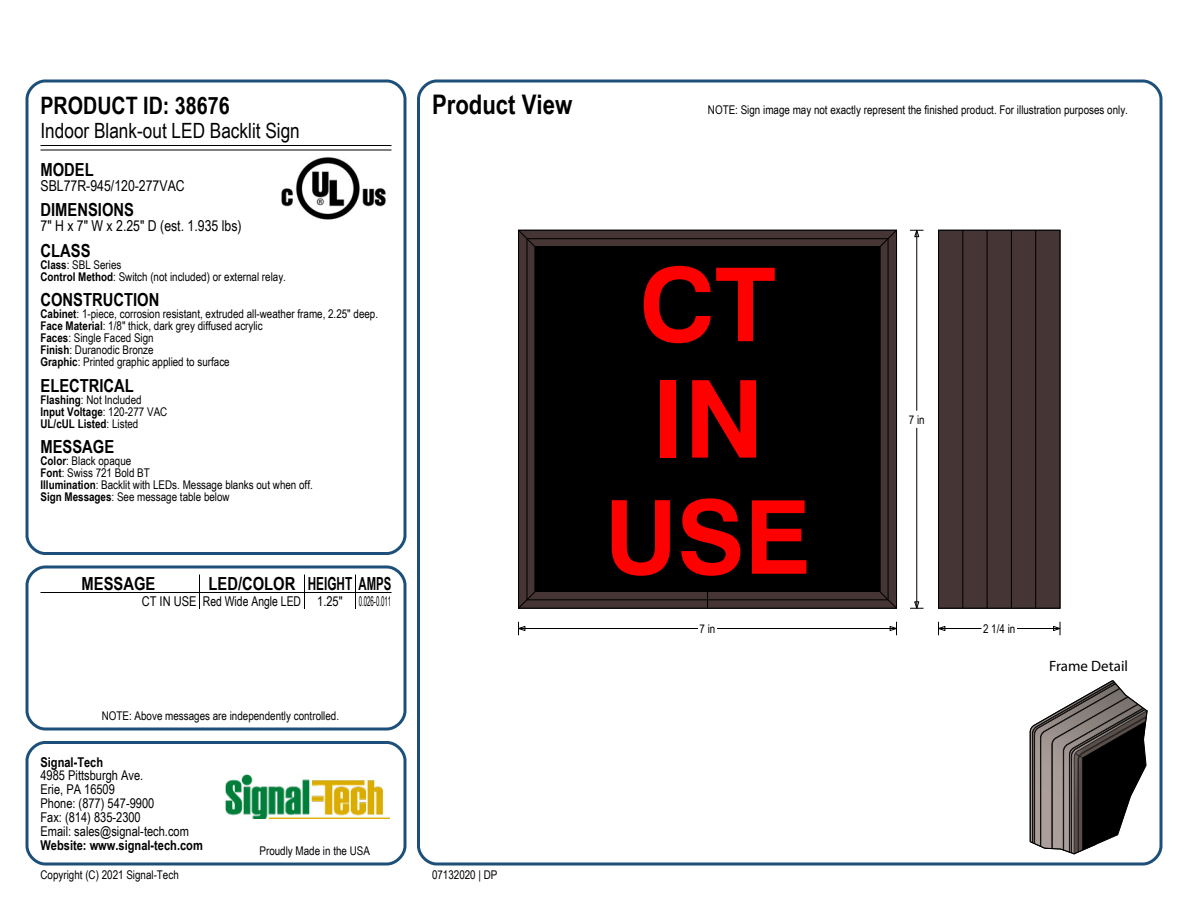
<style>
.page{position:relative;width:1188px;height:918px;background:#fff}
.page>*{position:absolute;margin:0;border:0;box-sizing:border-box;transform-origin:0 0}
.t1{font:700 107.7px "Swiss 721 BT";color:#f00}
.t2{font:700 102.15px "Swiss 721 BT";color:#f00}
.t3{font:700 102px "Swiss 721 BT";color:#f00}
.t4{font:700 27px "Arial Narrow";color:#000}
.t5{font:700 24px "Arial Narrow";color:#000}
.t6{font:21px "Arial Narrow";color:#000}
.t7{font:700 18px "Arial Narrow";color:#000}
.t8{font:15px "Arial Narrow";color:#000}
.t9{font:15px "Myriad Pro";color:#000}
.t10{font:13.5px/13.8px "Arial Narrow";color:#000}
.t11{font:700 13.5px "Arial Narrow";color:#000}
.t12{font:12px/12px "Arial Narrow";color:#000}
.t13{font:700 12px/12px "Arial Narrow";color:#000}
.s1{font-weight:700}
.s2{font-weight:400}
</style>
<div class="page">
<div style="left:26px;top:80px;width:380px;height:475px;border:3px solid #1c4f79;border-radius:18px"></div>
<div style="left:26px;top:566px;width:380px;height:164px;border:3px solid #1c4f79;border-radius:18px"></div>
<div style="left:26px;top:741px;width:380px;height:125px;border:3px solid #1c4f79;border-radius:18px"></div>
<div style="left:417px;top:80px;width:745px;height:786px;border:3px solid #1c4f79;border-radius:18px"></div>
<div style="left:518px;top:230px;width:379px;height:378px;background:#453635"></div>
<div style="left:526px;top:238px;width:363px;height:362px;border:1px solid #000"></div>
<svg style="left:707px;top:592px;width:1px;height:16px"></svg>
<svg style="left:518px;top:590px;width:19px;height:19px"></svg>
<svg style="left:878px;top:590px;width:19px;height:19px"></svg>
<svg style="left:518px;top:229px;width:19px;height:20px"></svg>
<svg style="left:878px;top:229px;width:19px;height:20px"></svg>
<div style="left:938px;top:230px;width:122px;height:378px;background:#453635"></div>
<div style="left:938px;top:230px;width:123px;height:379px;border:1px solid #000"></div>
<hr style="left:962px;top:230px;width:1px;height:378px;background:#000">
<hr style="left:987px;top:230px;width:1px;height:378px;background:#000">
<hr style="left:1011px;top:230px;width:1px;height:378px;background:#000">
<hr style="left:1035px;top:230px;width:1px;height:378px;background:#000">
<div style="left:535px;top:247px;width:345px;height:345px;background:#000"></div>
<hr style="left:717px;top:628px;width:180px;height:1px;background:#000">
<hr style="left:519px;top:628px;width:179px;height:1px;background:#000">
<svg style="left:518px;top:622px;width:8px;height:13px"></svg>
<svg style="left:890px;top:622px;width:7px;height:13px"></svg>
<hr style="left:917px;top:230px;width:1px;height:181px;background:#000">
<hr style="left:917px;top:428px;width:1px;height:180px;background:#000">
<svg style="left:910px;top:601px;width:14px;height:8px"></svg>
<svg style="left:910px;top:229px;width:14px;height:8px"></svg>
<hr style="left:1017px;top:628px;width:43px;height:1px;background:#000">
<hr style="left:939px;top:628px;width:43px;height:1px;background:#000">
<svg style="left:938px;top:622px;width:8px;height:13px"></svg>
<svg style="left:1053px;top:622px;width:8px;height:13px"></svg>
<svg style="left:1030px;top:680px;width:117px;height:174px"></svg>
<hr style="left:40px;top:145px;width:352px;height:1px;background:#000">
<hr style="left:40px;top:150px;width:352px;height:1px;background:#000">
<img style="left:281px;top:157px;width:105px;height:63px">
<hr style="left:40px;top:592px;width:352px;height:1px;background:#000">
<hr style="left:199px;top:574px;width:1px;height:35px;background:#000">
<hr style="left:304px;top:574px;width:1px;height:35px;background:#000">
<hr style="left:355px;top:574px;width:1px;height:35px;background:#000">
<img style="left:225px;top:775px;width:165px;height:44px">
<h3 class="t5" style="left:40px;top:87px;width:191px">PRODUCT ID: 38676</h3>
<h3 class="t6" style="left:40px;top:115px;width:261px">Indoor Blank-out LED Backlit Sign</h3>
<h3 class="t7" style="left:40px;top:156px;width:55px">MODEL</h3>
<p class="t8" style="left:40px;top:174px;width:146px">SBL77R-945/120-277VAC</p>
<h3 class="t7" style="left:40px;top:196px;width:95px">DIMENSIONS</h3>
<p class="t8" style="left:40px;top:215px;width:203px">7" H x 7" W x 2.25" D (est. 1.935 lbs)</p>
<h3 class="t7" style="left:40px;top:237px;width:52px">CLASS</h3>
<p class="t12" style="left:40px;top:258px;width:247px"><span class="s1">Class</span>: SBL Series<br><span class="s1">Control Method</span>: Switch (not included) or external relay.</p>
<h3 class="t7" style="left:40px;top:286px;width:120px">CONSTRUCTION</h3>
<p class="t12" style="left:40px;top:307px;width:339px"><span class="s1">Cabinet</span>: 1-piece, corrosion resistant, extruded all-weather frame, 2.25" deep.<br><span class="s1">Face Material</span>: 1/8" thick, dark grey diffused acrylic<br><span class="s1">Faces</span>: Single Faced Sign<br><span class="s1">Finish</span>: Duranodic Bronze<br><span class="s1">Graphic</span>: Printed graphic applied to surface</p>
<h3 class="t7" style="left:40px;top:372px;width:95px">ELECTRICAL</h3>
<p class="t13" style="left:40px;top:393px;width:128px">Flashing<span class="s2">: Not Included<br></span>Input Voltage<span class="s2">: 120-277 VAC<br></span>UL/cUL Listed<span class="s2">: Listed</span></p>
<h3 class="t7" style="left:40px;top:433px;width:75px">MESSAGE</h3>
<p class="t12" style="left:40px;top:454px;width:274px"><span class="s1">Color</span>: Black opaque<br><span class="s1">Font</span>: Swiss 721 Bold BT<br><span class="s1">Illumination</span>: Backlit with LEDs. Message blanks out when off.<br><span class="s1">Sign Messages</span>: See message table below</p>
<h3 class="t7" style="left:82px;top:570px;width:75px">MESSAGE</h3>
<h3 class="t7" style="left:209px;top:570px;width:184px">LED/COLOR HEIGHT AMPS</h3>
<p class="t10" style="left:142px;top:594px;width:251px">CT IN USE Red Wide Angle LED 1.25" 0.026-0.011</p>
<p class="t12" style="left:102px;top:709px;width:239px">NOTE: Above messages are independently controlled.</p>
<p class="t11" style="left:40px;top:752px;width:64px">Signal-Tech</p>
<p class="t10" style="left:40px;top:768px;width:150px">4985 Pittsburgh Ave.<br>Erie, PA 16509<br>Phone: (877) 547-9900<br>Fax: (814) 835-2300<br>Email: sales@signal-tech.com</p>
<p class="t11" style="left:40px;top:835px;width:164px">Website: www.signal-tech.com</p>
<p class="t12" style="left:40px;top:868px;width:140px">Copyright (C) 2021 Signal-Tech</p>
<p class="t12" style="left:260px;top:844px;width:112px">Proudly Made in the USA</p>
<h3 class="t4" style="left:432px;top:84px;width:142px">Product View</h3>
<p class="t12" style="left:708px;top:103px;width:422px">NOTE: Sign image may not exactly represent the finished product. For illustration purposes only.</p>
<p class="t12" style="left:432px;top:868px;width:67px">07132020 | DP</p>
<h2 class="t2" style="left:639px;top:243px;width:138px">CT</h2>
<h1 class="t1" style="left:651px;top:354px;width:114px">IN</h1>
<h3 class="t3" style="left:605px;top:476px;width:207px">USE</h3>
<p class="t12" style="left:700px;top:622px;width:17px">7 in</p>
<p class="t12" style="left:909px;top:413px;width:17px">7 in</p>
<p class="t12" style="left:983px;top:622px;width:34px">2 1/4 in</p>
<p class="t9" style="left:1049px;top:656px;width:80px">Frame Detail</p>
</div>
